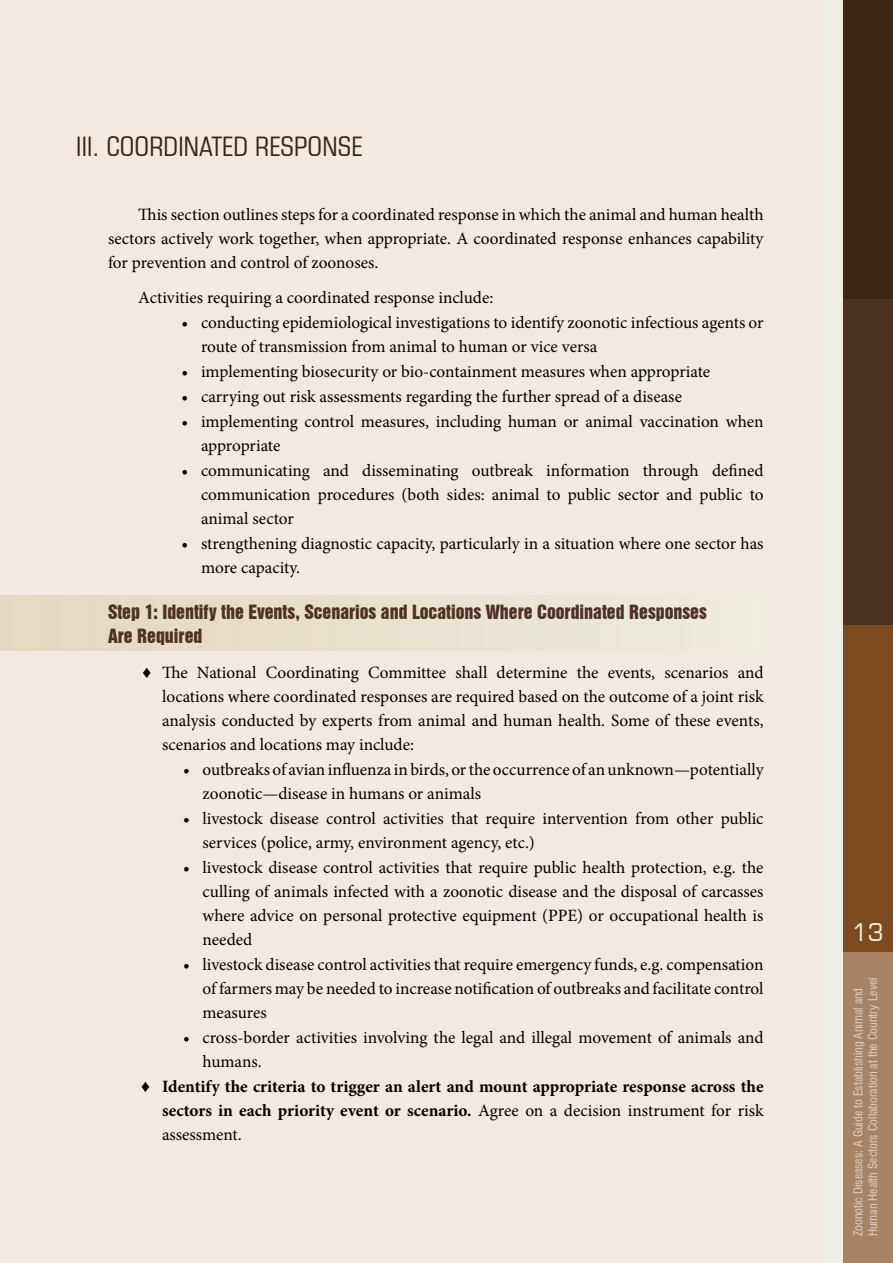
<style>
.page{position:relative;width:893px;height:1263px;background:#f1e9e2}
.page>*{position:absolute;margin:0;border:0;box-sizing:border-box;transform-origin:0 0}
.t1{font:condensed 27px "Square 721 BT";letter-spacing:.005em;color:#3b2514}
.t2{font:24px "Square 721 BT";color:#f0efe6}
.t3{font:18px/24px "Swiss 921 BT Regular A";color:#4e3324}
.t4{font:17.25px/24px "Minion Pro";color:#000;text-align:justify}
.t5{font:700 17.25px "Minion Pro";color:#000}
.t6{font:condensed 12px/14.4px "Swiss 721 BT";color:#dfd0c3}
.s1{font-family:"Arial"}
.s2{font-family:"Arial";font-weight:400}
.s3{font-weight:400}
</style>
<div class="page">
<div style="left:840px;top:0;width:53px;height:1263px;background:#3b2514"></div>
<div style="left:840px;top:299px;width:53px;height:328px;background:#4e3324"></div>
<div style="left:840px;top:625px;width:53px;height:328px;background:#7c4b1f"></div>
<div style="left:840px;top:953px;width:53px;height:310px;background:#a88464"></div>
<div style="left:824px;top:0;width:18px;height:1263px;background:#f0efe6"></div>
<div style="left:0;top:595px;width:764px;height:55px;background:linear-gradient(to right,#e3d8c0,#eeebdf)"></div>
<h1 class="t1" style="left:76px;top:130px;width:288px">III. COORDINATED RESPONSE</h1>
<p class="t4" style="left:108px;top:202px;width:657px;text-indent:30px">This section outlines steps for a coordinated response in which the animal and human health sectors actively work together, when appropriate. A coordinated response enhances capability for prevention and control of zoonoses.</p>
<p class="t4" style="left:138px;top:285px;width:357px">Activities requiring a coordinated response include:</p>
<p class="t4" style="left:201px;top:310px;width:564px;text-indent:-19px">• conducting epidemiological investigations to identify zoonotic infectious agents or route of transmission from animal to human or vice versa</p>
<p class="t4" style="left:182px;top:359px;width:530px">• implementing biosecurity or bio-containment measures when appropriate</p>
<p class="t4" style="left:182px;top:385px;width:502px">• carrying out risk assessments regarding the further spread of a disease</p>
<p class="t4" style="left:201px;top:410px;width:564px;text-indent:-19px">• implementing control measures, including human or animal vaccination when appropriate</p>
<p class="t4" style="left:201px;top:459px;width:564px;text-indent:-19px">• communicating and disseminating outbreak information through defined communication procedures (both sides: animal to public sector and public to animal sector</p>
<p class="t4" style="left:201px;top:532px;width:564px;text-indent:-19px">• strengthening diagnostic capacity, particularly in a situation where one sector has more capacity.</p>
<p class="t3" style="left:108px;top:599px;width:600px">Step 1: Identify the Events, Scenarios and Locations Where Coordinated Responses<br>Are Required</p>
<p class="t4" style="left:162px;top:660px;width:603px;text-indent:-20px"><span class="s1">♦</span> The National Coordinating Committee shall determine the events, scenarios and locations where coordinated responses are required based on the outcome of a joint risk analysis conducted by experts from animal and human health. Some of these events, scenarios and locations may include:</p>
<p class="t4" style="left:202px;top:757px;width:563px;text-indent:-20px">• outbreaks of avian influenza in birds, or the occurrence of an unknown—potentially zoonotic—disease in humans or animals</p>
<p class="t4" style="left:202px;top:806px;width:563px;text-indent:-19px">• livestock disease control activities that require intervention from other public services (police, army, environment agency, etc.)</p>
<p class="t4" style="left:202px;top:855px;width:563px;text-indent:-19px">• livestock disease control activities that require public health protection, e.g. the culling of animals infected with a zoonotic disease and the disposal of carcasses where advice on personal protective equipment (PPE) or occupational health is needed</p>
<p class="t4" style="left:202px;top:952px;width:563px;text-indent:-19px">• livestock disease control activities that require emergency funds, e.g. compensation of farmers may be needed to increase notification of outbreaks and facilitate control measures</p>
<p class="t4" style="left:183px;top:1026px;width:582px">• cross-border activities involving the legal and illegal movement of animals and</p>
<p class="t4" style="left:202px;top:1050px;width:61px">humans.</p>
<p class="t5" style="left:141px;top:1074px;width:624px"><span class="s2">♦</span> Identify the criteria to trigger an alert and mount appropriate response across the</p>
<p class="t5" style="left:162px;top:1098px;width:603px">sectors in each priority event or scenario. <span class="s3">Agree on a decision instrument for risk</span></p>
<p class="t4" style="left:162px;top:1123px;width:81px">assessment.</p>
<h2 class="t2" style="left:851px;top:917px;width:34px">13</h2>
<p class="t6" style="left:851px;top:1236px;width:260px;rotate:-90deg">Zoonotic Diseases: A Guide to Establishing Animal and<br>Human Health Sectors Collaboration at the Country Level</p>
</div>
